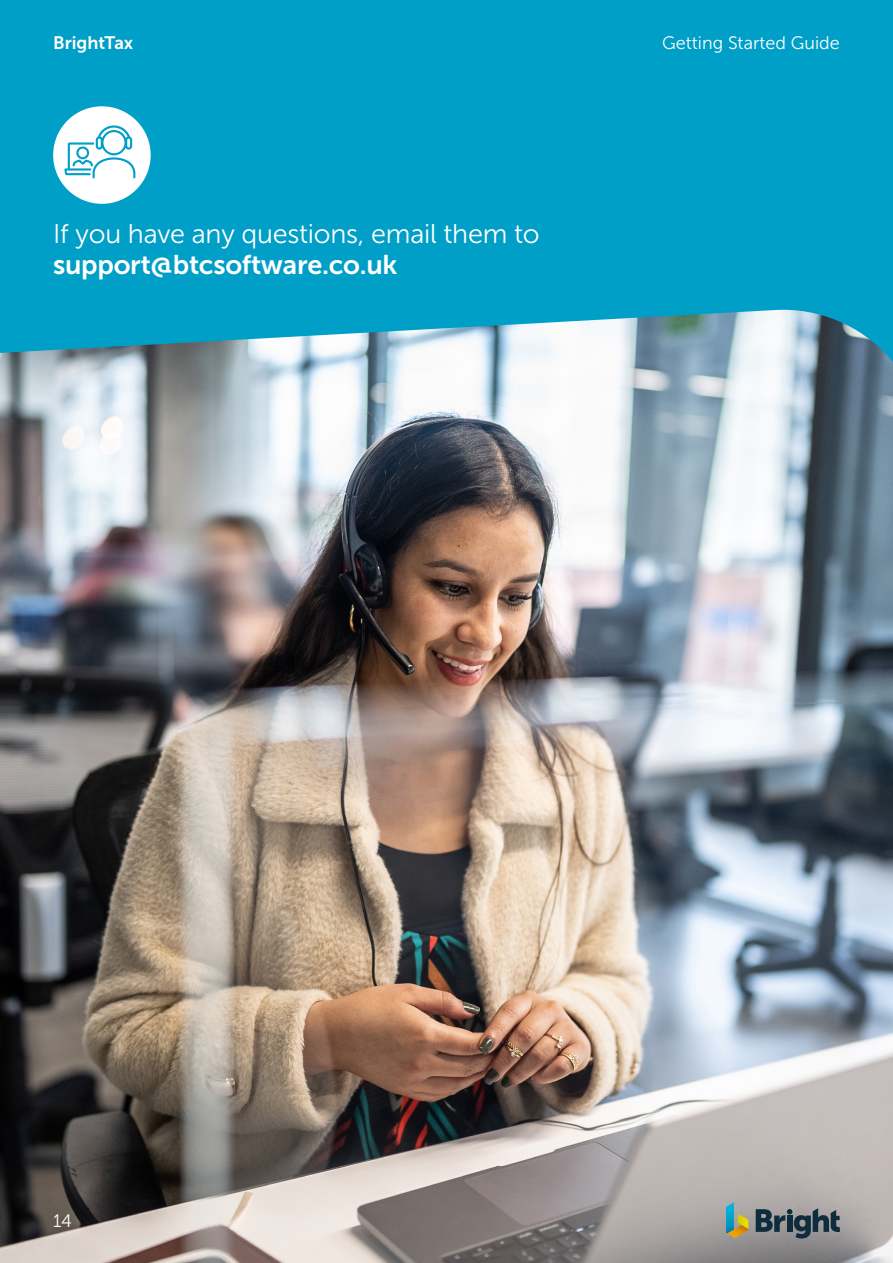
<style>
.page{position:relative;width:893px;height:1263px;background:#fff}
.page>*{position:absolute;margin:0;border:0;box-sizing:border-box;transform-origin:0 0}
.t1{font:27px "Museo Sans 300";letter-spacing:-.01em;color:#fff}
.t2{font:27px "Museo Sans 700";letter-spacing:-.01em;color:#fff}
.t3{font:18px "Museo Sans 300";color:#fff}
.t4{font:18px "Museo Sans 700";color:#fff}
</style>
<div class="page">
<div style="left:0;top:0;width:893px;height:590px;background:#009fc7"></div>
<img style="left:0;top:310px;width:893px;height:953px">
<svg style="left:756px;top:1208px;width:84px;height:30px;background:#5b676e"></svg>
<svg style="left:726px;top:1202px;width:22px;height:36px"></svg>
<svg style="left:53px;top:106px;width:98px;height:98px"></svg>
<p class="t4" style="left:53px;top:33px;width:82px">BrightTax</p>
<p class="t3" style="left:662px;top:33px;width:179px">Getting Started Guide</p>
<p class="t1" style="left:53px;top:219px;width:488px">If you have any questions, email them to</p>
<p class="t2" style="left:53px;top:250px;width:346px">support@btcsoftware.co.uk</p>
<p class="t3" style="left:53px;top:1211px;width:20px">14</p>
</div>
